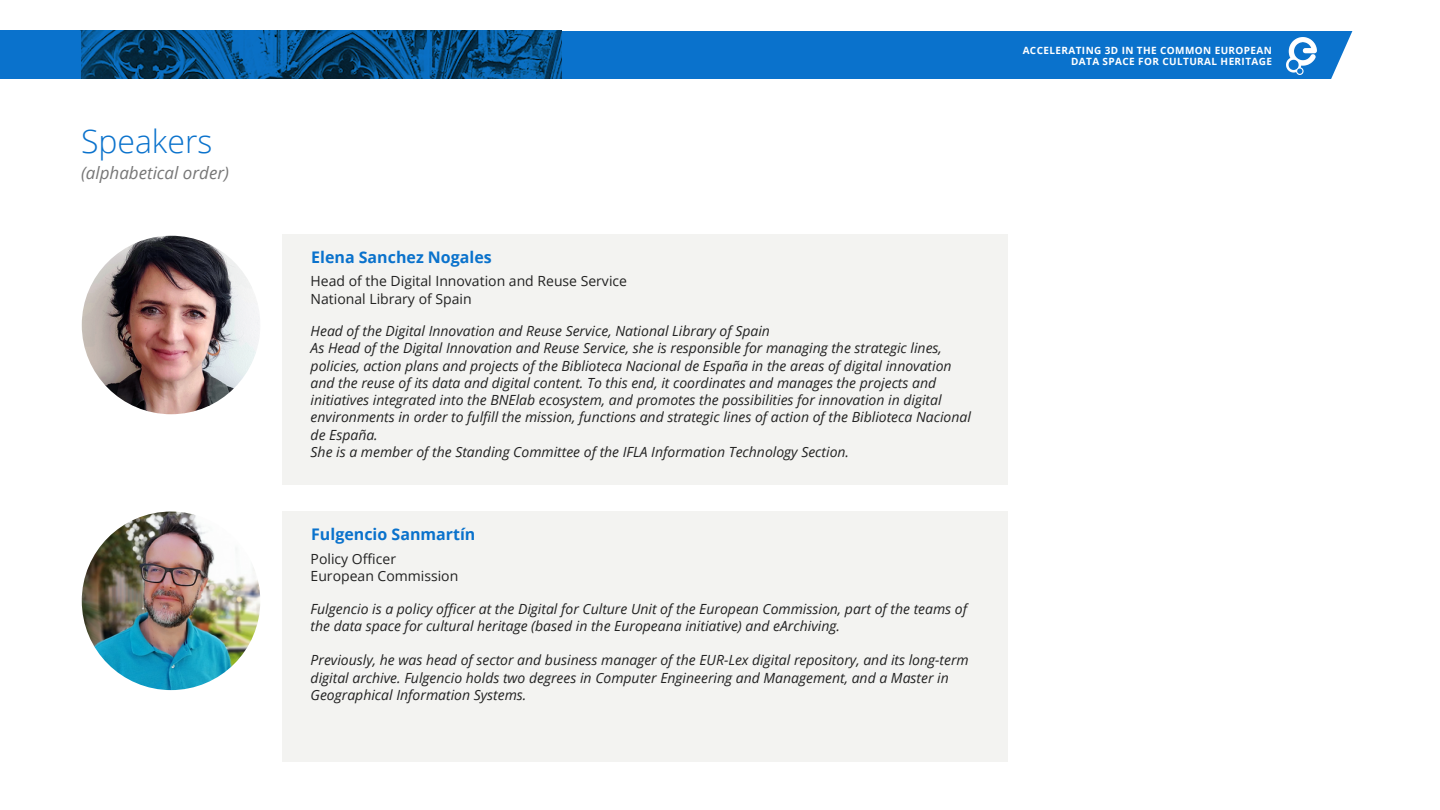
<style>
.page{position:relative;width:1440px;height:810px;background:#fff}
.page>*{position:absolute;margin:0;border:0;box-sizing:border-box;transform-origin:0 0}
.t1{font:300 32px "Open Sans";color:#0a72cc}
.t2{font:italic 17px "Open Sans";color:#777}
.t3{font:700 16px "Open Sans";color:#0a72cc}
.t4{font:italic 14px/17.2px "Open Sans";color:#222}
.t5{font:14px "Open Sans";color:#222}
.t6{font:700 10px/11px "Open Sans";letter-spacing:.04em;color:#fff;text-align:right}
</style>
<div class="page">
<div style="left:283px;top:234px;width:725px;height:250px;background:#f1f1ee"></div>
<img style="left:82px;top:236px;width:178px;height:178px;border-radius:50%">
<div style="left:283px;top:512px;width:725px;height:250px;background:#f1f1ee"></div>
<img style="left:82px;top:512px;width:178px;height:178px;border-radius:50%">
<div style="left:471px;top:31px;width:888px;height:47px;background:#0a72cc"></div>
<img style="left:1287px;top:38px;width:30px;height:36px">
<svg style="left:1317px;top:31px;width:42px;height:48px"></svg>
<img style="left:0;top:31px;width:561px;height:48px">
<div style="left:7px;top:31px;width:74px;height:47px;background:#0a72cc"></div>
<p class="t1" style="left:81px;top:119px;width:133px">Speakers</p>
<p class="t2" style="left:81px;top:161px;width:149px">(alphabetical order)</p>
<p class="t6" style="left:1023px;top:44px;width:251px">ACCELERATING 3D IN THE COMMON EUROPEAN<br>DATA SPACE FOR CULTURAL HERITAGE</p>
<p class="t3" style="left:311px;top:246px;width:182px">Elena Sanchez Nogales</p>
<p class="t5" style="left:311px;top:271px;width:318px">Head of the Digital Innovation and Reuse Service</p>
<p class="t5" style="left:311px;top:289px;width:163px">National Library of Spain</p>
<p class="t4" style="left:311px;top:322px;width:461px">Head of the Digital Innovation and Reuse Service, National Library of Spain</p>
<p class="t4" style="left:311px;top:339px;width:662px">As Head of the Digital Innovation and Reuse Service, she is responsible for managing the strategic lines, policies, action plans and projects of the Biblioteca Nacional de España in the areas of digital innovation and the reuse of its data and digital content. To this end, it coordinates and manages the projects and initiatives integrated into the BNElab ecosystem, and promotes the possibilities for innovation in digital environments in order to fulfill the mission, functions and strategic lines of action of the Biblioteca Nacional de España.</p>
<p class="t4" style="left:311px;top:443px;width:540px">She is a member of the Standing Committee of the IFLA Information Technology Section.</p>
<p class="t3" style="left:311px;top:523px;width:166px">Fulgencio Sanmartín</p>
<p class="t5" style="left:311px;top:549px;width:87px">Policy Officer</p>
<p class="t5" style="left:311px;top:566px;width:149px">European Commission</p>
<p class="t4" style="left:311px;top:600px;width:658px">Fulgencio is a policy officer at the Digital for Culture Unit of the European Commission, part of the teams of the data space for cultural heritage (based in the Europeana initiative) and eArchiving.</p>
<p class="t4" style="left:311px;top:651px;width:660px">Previously, he was head of sector and business manager of the EUR-Lex digital repository, and its long-term digital archive. Fulgencio holds two degrees in Computer Engineering and Management, and a Master in<br>Geographical Information Systems.</p>
</div>
